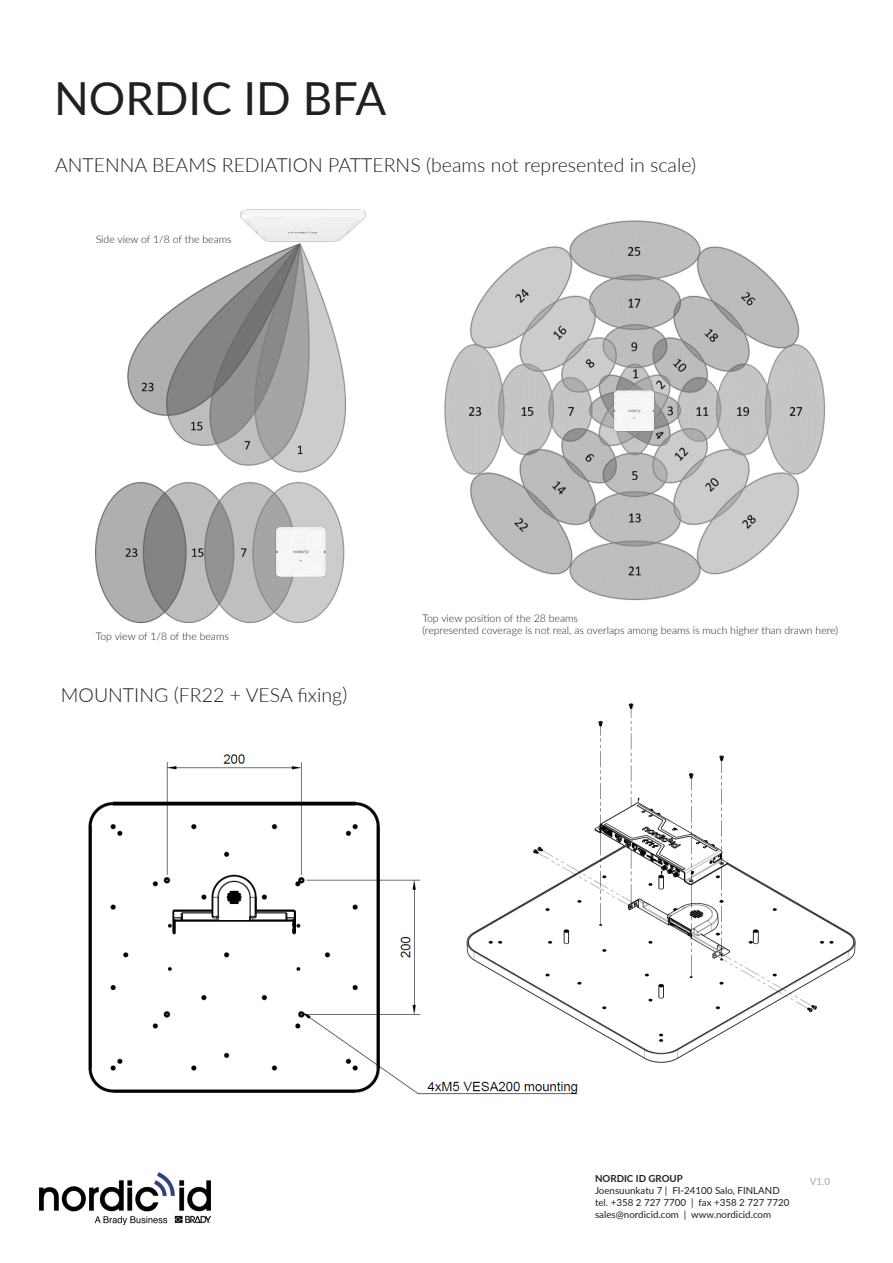
<style>
.page{position:relative;width:893px;height:1263px;background:#fff}
.page>*{position:absolute;margin:0;border:0;box-sizing:border-box;transform-origin:0 0}
.t1{font:45.6px "Lato";color:#231f20}
.t2{font:300 19.5px "Lato";color:#231f20}
.t3{font:300 10.5px "Lato";color:#231f20}
.t4{font:9.75px "Lato";color:#231f20}
.t5{font:700 9.75px "Lato";color:#231f20}
.Bullets_right_side{font:9.75px "Lato";color:#a8a9ad}
</style>
<div class="page">
<img style="left:39px;top:1172px;width:171px;height:52px">
<img style="left:96px;top:244px;width:249px;height:378px">
<img style="left:444px;top:220px;width:382px;height:381px">
<img style="left:88px;top:754px;width:490px;height:341px">
<img style="left:453px;top:703px;width:403px;height:376px">
<img style="left:583px;top:387px;width:100px;height:46px">
<img style="left:240px;top:209px;width:126px;height:35px">
<img style="left:272px;top:523px;width:59px;height:57px">
<p class="t1" style="left:54px;top:65px;width:334px">NORDIC ID BFA</p>
<p class="t2" style="left:55px;top:151px;width:643px">ANTENNA BEAMS REDIATION PATTERNS (beams not represented in scale)</p>
<p class="t3" style="left:96px;top:232px;width:137px">Side view of 1/8 of the beams</p>
<p class="t3" style="left:96px;top:628px;width:135px">Top view of 1/8 of the beams</p>
<p class="t2" style="left:61px;top:681px;width:288px">MOUNTING (FR22 + VESA fixing)</p>
<p class="t3" style="left:422px;top:611px;width:157px">Top view position of the 28 beams</p>
<p class="t3" style="left:422px;top:623px;width:417px">(represented coverage is not real, as overlaps among beams is much higher than drawn here)</p>
<p class="t5" style="left:595px;top:1171px;width:89px">NORDIC ID GROUP</p>
<p class="t4" style="left:595px;top:1184px;width:186px">Joensuunkatu 7 | FI-24100 Salo, FINLAND</p>
<p class="t4" style="left:595px;top:1196px;width:196px">tel. +358 2 727 7700 | fax +358 2 727 7720</p>
<p class="t4" style="left:595px;top:1208px;width:178px">sales@nordicid.com | www.nordicid.com</p>
<p class="Bullets_right_side" style="left:810px;top:1174px;width:22px">V1.0</p>
</div>
